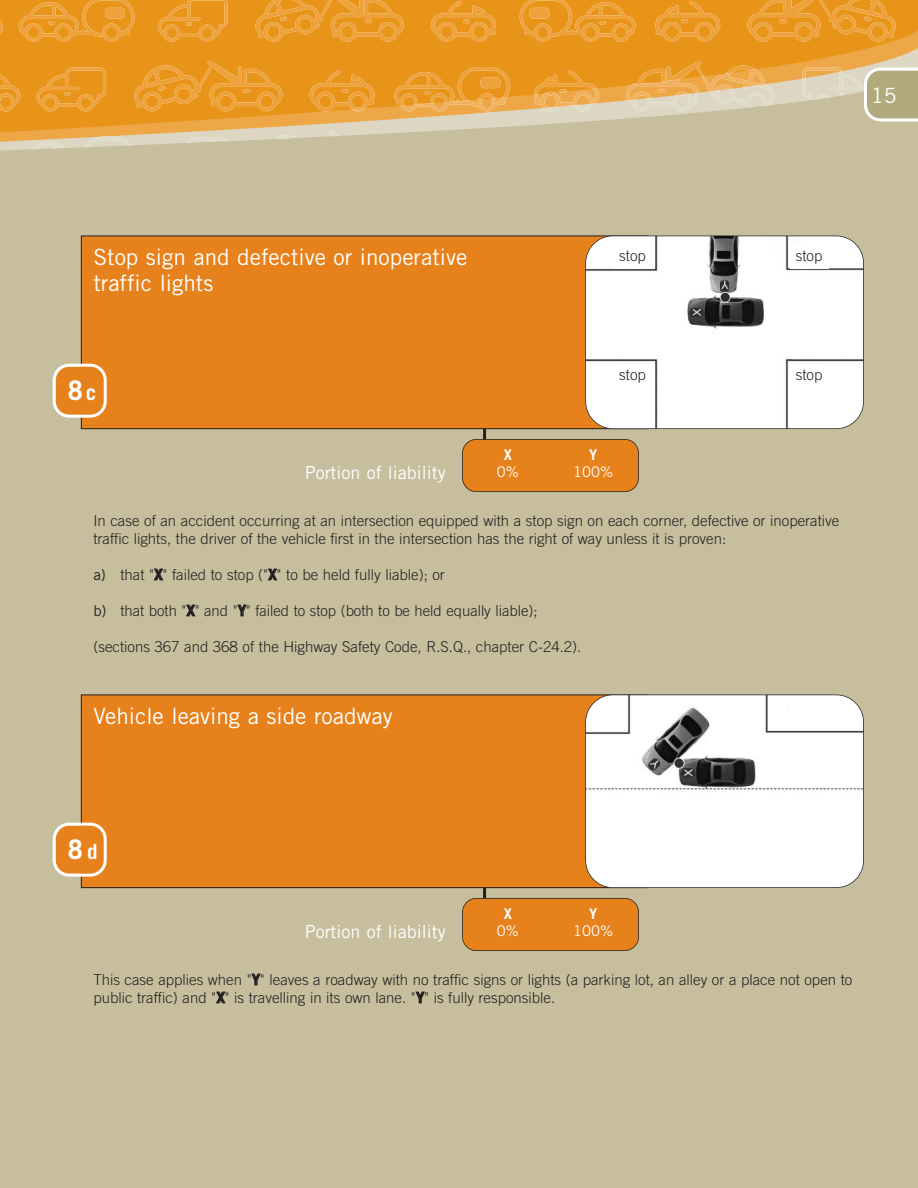
<style>
.page{position:relative;width:918px;height:1188px;background:#fff}
.page>*{position:absolute;margin:0;border:0;box-sizing:border-box;transform-origin:0 0}
.t1{font:700 27px "Trade Gothic";color:#fff}
.t2{font:22.5px/25.5px "Trade Gothic";color:#fff}
.t3{font:21px "Trade Gothic";color:#fff}
.t4{font:18px "Trade Gothic";color:#fff}
.t5{font:300 15px/18px "Trade Gothic";color:#231f20}
.t6{font:14.7px "Trade Gothic";color:#fff}
.t7{font:700 14.7px "Trade Gothic";color:#fff}
.s1{font-size:21px}
.s2{font-weight:400}
.s3{font-family:"Trade Gothic Bold Two";font-weight:400}
</style>
<div class="page">
<div style="left:0;top:12px;width:918px;height:1176px;background:#c7be9e"></div>
<svg style="left:0;top:0;width:918px;height:151px;fill:#e89418"></svg>
<svg style="left:0;top:67px;width:20px;height:44px"></svg>
<svg style="left:0;top:0;width:3px;height:42px"></svg>
<svg style="left:534px;top:71px;width:65px;height:40px;background:#eaa94d"></svg>
<svg style="left:626px;top:61px;width:149px;height:50px;background:#e6b770"></svg>
<svg style="left:394px;top:67px;width:116px;height:44px;background:#eb9f33"></svg>
<svg style="left:310px;top:71px;width:64px;height:40px;background:#ea9c2c"></svg>
<svg style="left:133px;top:61px;width:149px;height:50px;background:#ea9a29"></svg>
<svg style="left:36px;top:67px;width:70px;height:44px;background:#e99a28"></svg>
<svg style="left:274px;top:135px;width:24px;height:4px"></svg>
<svg style="left:329px;top:131px;width:11px;height:5px"></svg>
<svg style="left:187px;top:137px;width:40px;height:6px"></svg>
<svg style="left:32px;top:142px;width:32px;height:7px"></svg>
<svg style="left:84px;top:137px;width:47px;height:10px"></svg>
<svg style="left:431px;top:1px;width:65px;height:41px;background:#ea9b2b"></svg>
<svg style="left:254px;top:0;width:150px;height:42px;background:#ea9b2b"></svg>
<svg style="left:158px;top:0;width:70px;height:42px;background:#e99a28"></svg>
<svg style="left:19px;top:0;width:116px;height:42px;background:#ea9b2a"></svg>
<svg style="left:520px;top:0;width:116px;height:42px;background:#ea9b2a"></svg>
<svg style="left:655px;top:1px;width:65px;height:41px;background:#ea9b2b"></svg>
<svg style="left:747px;top:0;width:150px;height:42px;background:#ea9b2b"></svg>
<svg style="left:802px;top:67px;width:116px;height:55px"></svg>
<div style="left:81px;top:236px;width:567px;height:193px;background:#e6811b"></div>
<div style="left:81px;top:236px;width:567px;height:193px;border:1px solid #231f20"></div>
<img style="left:586px;top:236px;width:278px;height:193px;border-radius:27px">
<div style="left:585px;top:236px;width:279px;height:193px;border:2px solid #231f20;border-radius:28px"></div>
<svg style="left:483px;top:429px;width:3px;height:10px"></svg>
<div style="left:463px;top:439px;width:176px;height:53px;background:#e6811b;border-radius:14px"></div>
<div style="left:462px;top:439px;width:177px;height:53px;border:2px solid #231f20;border-radius:14px"></div>
<svg style="left:53px;top:364px;width:54px;height:54px"></svg>
<div style="left:81px;top:695px;width:567px;height:193px;background:#e6811b"></div>
<div style="left:81px;top:695px;width:567px;height:193px;border:1px solid #231f20"></div>
<img style="left:586px;top:695px;width:278px;height:193px;border-radius:27px">
<div style="left:585px;top:694px;width:279px;height:194px;border:2px solid #231f20;border-radius:28px"></div>
<svg style="left:483px;top:888px;width:3px;height:10px"></svg>
<div style="left:463px;top:898px;width:176px;height:53px;background:#e6811b;border-radius:14px"></div>
<div style="left:462px;top:898px;width:177px;height:53px;border:2px solid #231f20;border-radius:14px"></div>
<svg style="left:53px;top:823px;width:54px;height:54px"></svg>
<div style="left:613px;top:245px;width:39px;height:23px;background:#fff"></div>
<div style="left:790px;top:245px;width:38px;height:23px;background:#fff"></div>
<div style="left:613px;top:364px;width:39px;height:23px;background:#fff"></div>
<div style="left:790px;top:364px;width:38px;height:23px;background:#fff"></div>
<h3 class="t3" style="left:871px;top:88px;width:27px">15</h3>
<h2 class="t2" style="left:93px;top:246px;width:375px">Stop sign and defective or inoperative traffic lights</h2>
<h1 class="t1" style="left:68px;top:380px;width:30px">8<span class="s1">c</span></h1>
<p class="t5" style="left:619px;top:248px;width:28px">stop</p>
<p class="t5" style="left:796px;top:248px;width:28px">stop</p>
<p class="t5" style="left:619px;top:367px;width:28px">stop</p>
<p class="t5" style="left:796px;top:367px;width:28px">stop</p>
<p class="t7" style="left:504px;top:450px;width:10px">X</p>
<p class="t6" style="left:497px;top:467px;width:24px">0%</p>
<p class="t7" style="left:589px;top:450px;width:10px">Y</p>
<p class="t4" style="left:305px;top:466px;width:143px">Portion of liability</p>
<p class="t6" style="left:573px;top:467px;width:42px">100%</p>
<p class="t5" style="left:93px;top:513px;width:748px">In case of an accident occurring at an intersection equipped with a stop sign on each corner, defective or inoperative traffic lights, the driver of the vehicle first in the intersection has the right of way unless it is proven:</p>
<p class="t5" style="left:93px;top:567px;width:353px"><span class="s2">a)</span> that "<span class="s3">X</span>" failed to stop ("<span class="s3">X</span>" to be held fully liable); or</p>
<p class="t5" style="left:93px;top:603px;width:446px"><span class="s2">b)</span> that both "<span class="s3">X</span>" and "<span class="s3">Y</span>" failed to stop (both to be held equally liable);</p>
<p class="t5" style="left:93px;top:639px;width:489px">(sections 367 and 368 of the Highway Safety Code, R.S.Q., chapter C-24.2).</p>
<h2 class="t2" style="left:93px;top:705px;width:301px">Vehicle leaving a side roadway</h2>
<h1 class="t1" style="left:68px;top:839px;width:31px">8<span class="s1">d</span></h1>
<p class="t7" style="left:504px;top:909px;width:10px">X</p>
<p class="t6" style="left:497px;top:926px;width:24px">0%</p>
<p class="t7" style="left:589px;top:909px;width:10px">Y</p>
<p class="t4" style="left:305px;top:925px;width:143px">Portion of liability</p>
<p class="t6" style="left:573px;top:926px;width:42px">100%</p>
<p class="t5" style="left:93px;top:972px;width:761px">This case applies when "<span class="s3">Y</span>" leaves a roadway with no traffic signs or lights (a parking lot, an alley or a place not open to public traffic) and "<span class="s3">X</span>" is travelling in its own lane. "<span class="s3">Y</span>" is fully responsible.</p>
</div>
